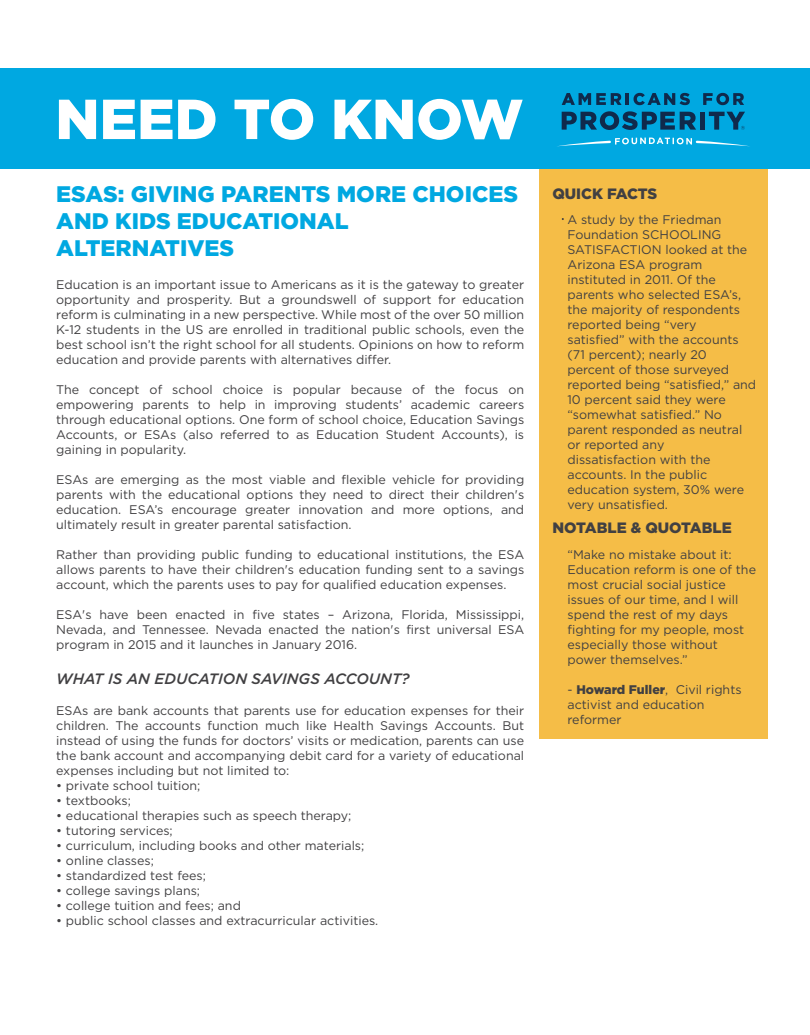
<style>
.page{position:relative;width:810px;height:1035px;background:#fff}
.page>*{position:absolute;margin:0;border:0;box-sizing:border-box;transform-origin:0 0}
.t1{font:900 56.25px "Gotham HTF";color:#fff}
.t2{font:900 22.5px/27px "Gotham HTF";color:#00a8e1}
.t3{font:italic 500 15px "Gotham HTF";color:#414042}
.t4{font:900 15px "Gotham HTF";color:#414042}
.t5{font:12.5px/15px "Gotham HTF";color:#414042;text-align:justify}
.s1{font-weight:900}
</style>
<div class="page">
<div style="left:539px;top:82px;width:228px;height:657px;background:#f5bd47"></div>
<div style="left:0;top:68px;width:810px;height:101px;background:#00a8e1"></div>
<svg style="left:562px;top:111px;width:134px;height:19px"></svg>
<div style="left:700px;top:112px;width:5px;height:18px;background:#0f2a4c"></div>
<svg style="left:709px;top:112px;width:36px;height:18px"></svg>
<svg style="left:562px;top:93px;width:128px;height:12px"></svg>
<svg style="left:703px;top:93px;width:41px;height:12px"></svg>
<svg style="left:559px;top:138px;width:189px;height:8px"></svg>
<h1 class="t1" style="left:55px;top:87px;width:470px">NEED TO KNOW</h1>
<h2 class="t2" style="left:56px;top:180px;width:463px">ESAS: GIVING PARENTS MORE CHOICES<br>AND KIDS EDUCATIONAL<br>ALTERNATIVES</h2>
<p class="t5" style="left:56px;top:277px;width:470px">Education is an important issue to Americans as it is the gateway to greater opportunity and prosperity. But a groundswell of support for education reform is culminating in a new perspective. While most of the over 50 million K-12 students in the US are enrolled in traditional public schools, even the best school isn’t the right school for all students. Opinions on how to reform education and provide parents with alternatives differ.</p>
<p class="t5" style="left:56px;top:382px;width:470px">The concept of school choice is popular because of the focus on empowering parents to help in improving students’ academic careers through educational options. One form of school choice, Education Savings Accounts, or ESAs (also referred to as Education Student Accounts), is gaining in popularity.</p>
<p class="t5" style="left:56px;top:472px;width:470px">ESAs are emerging as the most viable and flexible vehicle for providing parents with the educational options they need to direct their children's education. ESA’s encourage greater innovation and more options, and ultimately result in greater parental satisfaction.</p>
<p class="t5" style="left:56px;top:547px;width:470px">Rather than providing public funding to educational institutions, the ESA allows parents to have their children's education funding sent to a savings account, which the parents uses to pay for qualified education expenses.</p>
<p class="t5" style="left:56px;top:607px;width:470px">ESA's have been enacted in five states – Arizona, Florida, Mississippi, Nevada, and Tennessee. Nevada enacted the nation's first universal ESA program in 2015 and it launches in January 2016.</p>
<p class="t3" style="left:56px;top:670px;width:355px">WHAT IS AN EDUCATION SAVINGS ACCOUNT?</p>
<p class="t5" style="left:56px;top:703px;width:470px">ESAs are bank accounts that parents use for education expenses for their children. The accounts function much like Health Savings Accounts. But instead of using the funds for doctors’ visits or medication, parents can use the bank account and accompanying debit card for a variety of educational expenses including but not limited to:</p>
<p class="t5" style="left:56px;top:778px;width:146px">• private school tuition;</p>
<p class="t5" style="left:56px;top:793px;width:76px">• textbooks;</p>
<p class="t5" style="left:56px;top:808px;width:297px">• educational therapies such as speech therapy;</p>
<p class="t5" style="left:56px;top:823px;width:118px">• tutoring services;</p>
<p class="t5" style="left:56px;top:838px;width:310px">• curriculum, including books and other materials;</p>
<p class="t5" style="left:56px;top:853px;width:99px">• online classes;</p>
<p class="t5" style="left:56px;top:868px;width:151px">• standardized test fees;</p>
<p class="t5" style="left:56px;top:883px;width:145px">• college savings plans;</p>
<p class="t5" style="left:56px;top:898px;width:186px">• college tuition and fees; and</p>
<p class="t5" style="left:56px;top:913px;width:324px">• public school classes and extracurricular activities.</p>
<p class="t4" style="left:552px;top:185px;width:106px">QUICK FACTS</p>
<p class="t5" style="left:567px;top:212px;width:190px;text-align:left">A study by the Friedman<br>Foundation SCHOOLING<br>SATISFACTION looked at the<br>Arizona ESA program instituted in 2011. Of the parents who selected ESA’s, the majority of respondents reported being “very satisfied” with the accounts (71 percent); nearly 20 percent of those surveyed reported being “satisfied,” and<br>10 percent said they were “somewhat satisfied.” No parent responded as neutral or reported any<br>dissatisfaction with the accounts. In the public education system, 30% were very unsatisfied.</p>
<p class="t4" style="left:552px;top:519px;width:181px">NOTABLE &amp; QUOTABLE</p>
<p class="t5" style="left:567px;top:547px;width:190px;text-align:left">“Make no mistake about it:<br>Education reform is one of the most crucial social justice issues of our time, and I will spend the rest of my days fighting for my people, most especially those without power themselves.”</p>
<p class="t5" style="left:567px;top:682px;width:176px;text-align:left">- <span class="s1">Howard Fuller</span>, Civil rights activist and education reformer</p>
</div>
